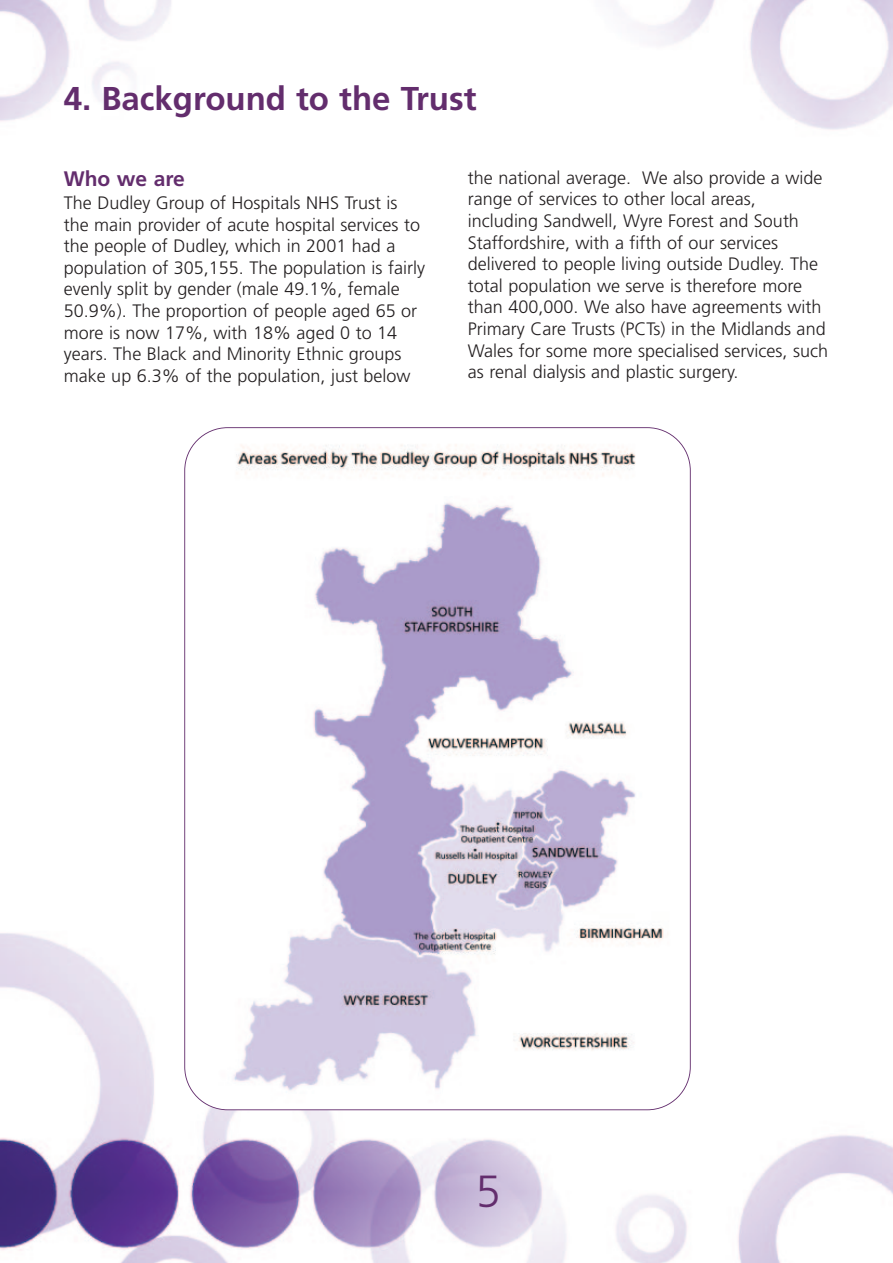
<style>
.page{position:relative;width:893px;height:1263px;background:#fff}
.page>*{position:absolute;margin:0;border:0;box-sizing:border-box;transform-origin:0 0}
.t1{font:300 45px "Frutiger";color:#632d6d}
.t2{font:700 33px "Frutiger";color:#632d6d}
.t3{font:700 21px "Frutiger";color:#632d6d}
.t4{font:300 18px/21.6px "Frutiger";color:#231f20}
</style>
<div class="page">
<img style="left:0;top:0;width:892px;height:1263px">
<svg style="left:184px;top:427px;width:506px;height:683px"></svg>
<h2 class="t2" style="left:64px;top:85px;width:414px">4. Background to the Trust</h2>
<p class="t3" style="left:64px;top:170px;width:122px">Who we are</p>
<p class="t4" style="left:64px;top:193px;width:363px">The Dudley Group of Hospitals NHS Trust is the main provider of acute hospital services to the people of Dudley, which in 2001 had a population of 305,155. The population is fairly evenly split by gender (male 49.1%, female 50.9%). The proportion of people aged 65 or more is now 17%, with 18% aged 0 to 14 years. The Black and Minority Ethnic groups make up 6.3% of the population, just below</p>
<p class="t4" style="left:468px;top:168px;width:361px">the national average. We also provide a wide range of services to other local areas, including Sandwell, Wyre Forest and South Staffordshire, with a fifth of our services delivered to people living outside Dudley. The total population we serve is therefore more than 400,000. We also have agreements with Primary Care Trusts (PCTs) in the Midlands and Wales for some more specialised services, such as renal dialysis and plastic surgery.</p>
<h1 class="t1" style="left:476px;top:1173px;width:27px">5</h1>
</div>
